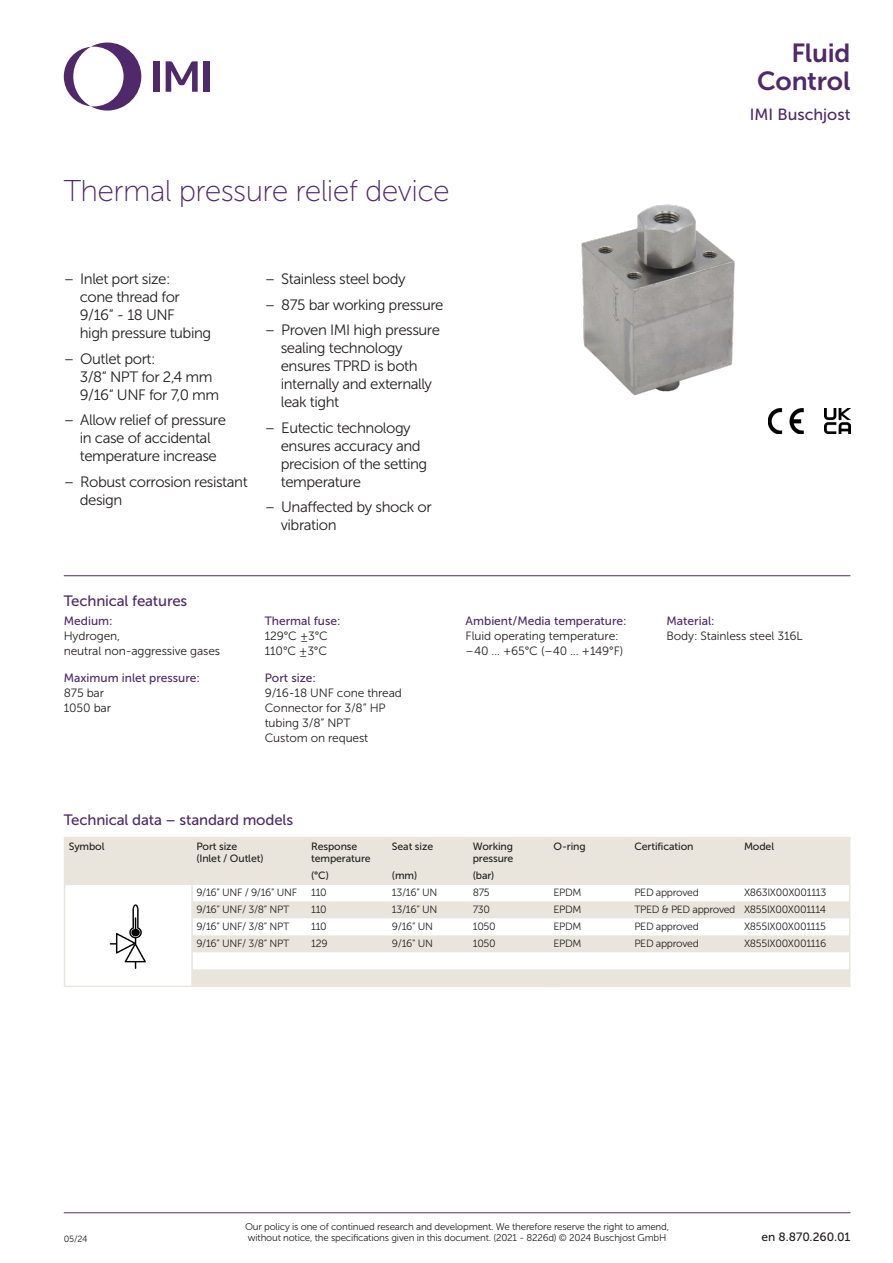
<style>
.page{position:relative;width:893px;height:1263px;background:#fff}
.page>*{position:absolute;margin:0;border:0;box-sizing:border-box;transform-origin:0 0}
.Technical_Headings{font:30px "Museo Sans 100";letter-spacing:-.02em;color:#50296a}
.Sector{font:26.1px/27.9px "Museo Sans 700";letter-spacing:-.01em;color:#50296a;text-align:right}
.Product{font:16.2px "Museo Sans 500";color:#50296a}
.t1{font:15px/18px "Museo Sans 300";letter-spacing:-.03em;color:#231f20}
.Heading_1{font:15px "Museo Sans 500";letter-spacing:-.01em;color:#50296a}
.Body_Text{font:12px/15px "Museo Sans 300";letter-spacing:-.01em;color:#231f20}
.Heading_2{font:12px "Museo Sans 500";color:#50296a}
.t2{font:12px "Museo Sans 500";color:#231f20}
.Table_Text{font:10.5px "Museo Sans 300";letter-spacing:-.03em;color:#231f20}
.Table_Header{font:10.5px/12px "Museo Sans 500";letter-spacing:-.01em;color:#231f20}
.t3{font:9.75px/11.2px "Museo Sans 300";letter-spacing:-.02em;color:#231f20}
.t4{font:9px "Museo Sans 300";color:#231f20}
</style>
<div class="page">
<svg style="left:64px;top:43px;width:77px;height:68px"></svg>
<div style="left:153px;top:61px;width:7px;height:31px;background:#50296a"></div>
<div style="left:204px;top:61px;width:6px;height:31px;background:#50296a"></div>
<svg style="left:166px;top:61px;width:32px;height:31px"></svg>
<hr style="left:64px;top:1212px;width:786px;height:1px;background:#50296a">
<hr style="left:64px;top:575px;width:786px;height:1px;background:#50296a">
<img style="left:825px;top:408px;width:25px;height:26px">
<img style="left:768px;top:408px;width:36px;height:26px">
<img style="left:581px;top:204px;width:154px;height:191px">
<svg style="left:65px;top:838px;width:784px;height:148px;fill:#e9e5dd"></svg>
<hr style="left:192px;top:986px;width:115px;height:1px;background:#e9e5dd">
<hr style="left:307px;top:986px;width:81px;height:1px;background:#e9e5dd">
<hr style="left:388px;top:986px;width:80px;height:1px;background:#e9e5dd">
<hr style="left:468px;top:986px;width:81px;height:1px;background:#e9e5dd">
<hr style="left:549px;top:986px;width:81px;height:1px;background:#e9e5dd">
<hr style="left:630px;top:986px;width:110px;height:1px;background:#e9e5dd">
<hr style="left:740px;top:986px;width:110px;height:1px;background:#e9e5dd">
<hr style="left:191px;top:838px;width:2px;height:28px;background:#e9e5dd">
<hr style="left:64px;top:837px;width:128px;height:1px;background:#e9e5dd">
<hr style="left:192px;top:837px;width:115px;height:1px;background:#e9e5dd">
<hr style="left:307px;top:837px;width:81px;height:1px;background:#e9e5dd">
<hr style="left:306px;top:838px;width:2px;height:28px;background:#e9e5dd">
<hr style="left:388px;top:837px;width:80px;height:1px;background:#e9e5dd">
<hr style="left:468px;top:837px;width:81px;height:1px;background:#e9e5dd">
<hr style="left:549px;top:837px;width:81px;height:1px;background:#e9e5dd">
<hr style="left:630px;top:837px;width:110px;height:1px;background:#e9e5dd">
<hr style="left:740px;top:837px;width:110px;height:1px;background:#e9e5dd">
<svg style="left:849px;top:838px;width:1px;height:148px"></svg>
<hr style="left:64px;top:883px;width:128px;height:2px;background:#e9e5dd">
<hr style="left:192px;top:883px;width:115px;height:2px;background:#e9e5dd">
<hr style="left:307px;top:883px;width:81px;height:2px;background:#e9e5dd">
<hr style="left:388px;top:883px;width:80px;height:2px;background:#e9e5dd">
<hr style="left:468px;top:883px;width:81px;height:2px;background:#e9e5dd">
<hr style="left:549px;top:883px;width:81px;height:2px;background:#e9e5dd">
<hr style="left:630px;top:883px;width:110px;height:2px;background:#e9e5dd">
<hr style="left:740px;top:883px;width:110px;height:2px;background:#e9e5dd">
<hr style="left:629px;top:838px;width:2px;height:28px;background:#e9e5dd">
<hr style="left:64px;top:866px;width:128px;height:2px;background:#e9e5dd">
<hr style="left:192px;top:866px;width:115px;height:2px;background:#e9e5dd">
<hr style="left:307px;top:866px;width:81px;height:2px;background:#e9e5dd">
<svg style="left:306px;top:868px;width:2px;height:15px"></svg>
<hr style="left:388px;top:866px;width:80px;height:2px;background:#e9e5dd">
<svg style="left:387px;top:838px;width:1px;height:45px"></svg>
<hr style="left:468px;top:866px;width:81px;height:2px;background:#e9e5dd">
<svg style="left:468px;top:838px;width:1px;height:45px"></svg>
<hr style="left:549px;top:866px;width:81px;height:2px;background:#e9e5dd">
<svg style="left:549px;top:838px;width:1px;height:45px"></svg>
<hr style="left:630px;top:866px;width:110px;height:2px;background:#e9e5dd">
<svg style="left:629px;top:868px;width:2px;height:15px"></svg>
<hr style="left:740px;top:866px;width:110px;height:2px;background:#e9e5dd">
<svg style="left:739px;top:838px;width:1px;height:45px"></svg>
<svg style="left:64px;top:838px;width:1px;height:148px"></svg>
<svg style="left:191px;top:868px;width:2px;height:118px"></svg>
<hr style="left:64px;top:986px;width:128px;height:1px;background:#e9e5dd">
<img style="left:110px;top:903px;width:37px;height:67px">
<p class="Technical_Headings" style="left:64px;top:175px;width:387px">Thermal pressure relief device</p>
<p class="t1" style="left:80px;top:270px;width:133px;text-indent:-16px">– Inlet port size:<br>cone thread for<br>9/16” - 18 UNF<br>high pressure tubing</p>
<p class="t1" style="left:80px;top:350px;width:141px;text-indent:-16px">– Outlet port:<br>3/8“ NPT for 2,4 mm<br>9/16“ UNF for 7,0 mm</p>
<p class="t1" style="left:64px;top:411px;width:164px;text-align:center">– Allow relief of pressure in case of accidental temperature increase</p>
<p class="t1" style="left:80px;top:473px;width:169px;text-indent:-16px">– Robust corrosion resistant design</p>
<p class="t1" style="left:265px;top:270px;width:143px">– Stainless steel body</p>
<p class="t1" style="left:265px;top:296px;width:180px">– 875 bar working pressure</p>
<p class="t1" style="left:281px;top:321px;width:161px;text-indent:-16px">– Proven IMI high pressure sealing technology ensures TPRD is both internally and externally leak tight</p>
<p class="t1" style="left:281px;top:419px;width:148px;text-indent:-16px">– Eutectic technology ensures accuracy and precision of the setting temperature</p>
<p class="t1" style="left:281px;top:498px;width:152px;text-indent:-16px">– Unaffected by shock or vibration</p>
<p class="Heading_1" style="left:64px;top:592px;width:125px">Technical features</p>
<p class="Heading_2" style="left:64px;top:614px;width:50px">Medium:</p>
<p class="Body_Text" style="left:64px;top:628px;width:158px">Hydrogen,<br>neutral non-aggressive gases</p>
<p class="Heading_2" style="left:64px;top:671px;width:138px">Maximum inlet pressure:</p>
<p class="Body_Text" style="left:64px;top:685px;width:42px">875 bar</p>
<p class="Body_Text" style="left:64px;top:700px;width:49px">1050 bar</p>
<p class="Heading_2" style="left:265px;top:614px;width:77px">Thermal fuse:</p>
<p class="Body_Text" style="left:265px;top:628px;width:65px">129°C ±3°C</p>
<p class="Body_Text" style="left:265px;top:643px;width:64px">110°C ±3°C</p>
<p class="Heading_2" style="left:265px;top:671px;width:53px">Port size:</p>
<p class="Body_Text" style="left:265px;top:685px;width:139px">9/16-18 UNF cone thread<br>Connector for 3/8” HP tubing 3/8” NPT</p>
<p class="Body_Text" style="left:265px;top:730px;width:105px">Custom on request</p>
<p class="Heading_2" style="left:466px;top:614px;width:163px">Ambient/Media temperature:</p>
<p class="Body_Text" style="left:466px;top:628px;width:159px">Fluid operating temperature: –40 … +65°C (–40 … +149°F)</p>
<p class="Sector" style="left:757px;top:39px;width:95px">Fluid<br>Control</p>
<p class="Product" style="left:750px;top:105px;width:102px">IMI Buschjost</p>
<p class="Heading_2" style="left:666px;top:614px;width:50px">Material:</p>
<p class="Body_Text" style="left:666px;top:628px;width:138px">Body: Stainless steel 316L</p>
<p class="Heading_1" style="left:64px;top:812px;width:231px">Technical data – standard models</p>
<p class="Table_Header" style="left:69px;top:840px;width:37px">Symbol</p>
<p class="Table_Header" style="left:196px;top:840px;width:43px">Port size</p>
<p class="Table_Header" style="left:196px;top:852px;width:69px">(Inlet / Outlet)</p>
<p class="Table_Header" style="left:311px;top:840px;width:61px">Response temperature</p>
<p class="Table_Header" style="left:392px;top:840px;width:43px">Seat size</p>
<p class="Table_Header" style="left:473px;top:840px;width:42px">Working pressure</p>
<p class="Table_Header" style="left:554px;top:840px;width:34px">O-ring</p>
<p class="Table_Header" style="left:634px;top:840px;width:61px">Certification</p>
<p class="Table_Header" style="left:744px;top:840px;width:32px">Model</p>
<p class="Table_Header" style="left:311px;top:870px;width:19px">(°C)</p>
<p class="Table_Header" style="left:392px;top:870px;width:27px">(mm)</p>
<p class="Table_Header" style="left:473px;top:870px;width:23px">(bar)</p>
<p class="Table_Text" style="left:196px;top:887px;width:102px">9/16” UNF / 9/16” UNF</p>
<p class="Table_Text" style="left:311px;top:887px;width:17px">110</p>
<p class="Table_Text" style="left:392px;top:887px;width:47px">13/16” UN</p>
<p class="Table_Text" style="left:473px;top:887px;width:19px">875</p>
<p class="Table_Text" style="left:554px;top:887px;width:30px">EPDM</p>
<p class="Table_Text" style="left:634px;top:887px;width:66px">PED approved</p>
<p class="Table_Text" style="left:744px;top:887px;width:84px">X863IX00X001113</p>
<p class="Table_Text" style="left:196px;top:904px;width:94px">9/16” UNF/ 3/8” NPT</p>
<p class="Table_Text" style="left:311px;top:904px;width:17px">110</p>
<p class="Table_Text" style="left:392px;top:904px;width:47px">13/16” UN</p>
<p class="Table_Text" style="left:473px;top:904px;width:19px">730</p>
<p class="Table_Text" style="left:554px;top:904px;width:30px">EPDM</p>
<p class="Table_Text" style="left:634px;top:904px;width:103px">TPED &amp; PED approved</p>
<p class="Table_Text" style="left:744px;top:904px;width:84px">X855IX00X001114</p>
<p class="Table_Text" style="left:196px;top:921px;width:94px">9/16” UNF/ 3/8” NPT</p>
<p class="Table_Text" style="left:311px;top:921px;width:17px">110</p>
<p class="Table_Text" style="left:392px;top:921px;width:43px">9/16” UN</p>
<p class="Table_Text" style="left:473px;top:921px;width:24px">1050</p>
<p class="Table_Text" style="left:554px;top:921px;width:30px">EPDM</p>
<p class="Table_Text" style="left:634px;top:921px;width:66px">PED approved</p>
<p class="Table_Text" style="left:744px;top:921px;width:83px">X855IX00X001115</p>
<p class="Table_Text" style="left:196px;top:938px;width:94px">9/16” UNF/ 3/8” NPT</p>
<p class="Table_Text" style="left:311px;top:938px;width:18px">129</p>
<p class="Table_Text" style="left:392px;top:938px;width:43px">9/16” UN</p>
<p class="Table_Text" style="left:473px;top:938px;width:24px">1050</p>
<p class="Table_Text" style="left:554px;top:938px;width:30px">EPDM</p>
<p class="Table_Text" style="left:634px;top:938px;width:66px">PED approved</p>
<p class="Table_Text" style="left:744px;top:938px;width:84px">X855IX00X001116</p>
<p class="t4" style="left:64px;top:1234px;width:25px">05/24</p>
<p class="t3" style="left:245px;top:1221px;width:425px">Our policy is one of continued research and development. We therefore reserve the right to amend, without notice, the specifications given in this document. (2021 - 8226d) © 2024 Buschjost GmbH</p>
<p class="t2" style="left:762px;top:1230px;width:90px">en 8.870.260.01</p>
</div>
